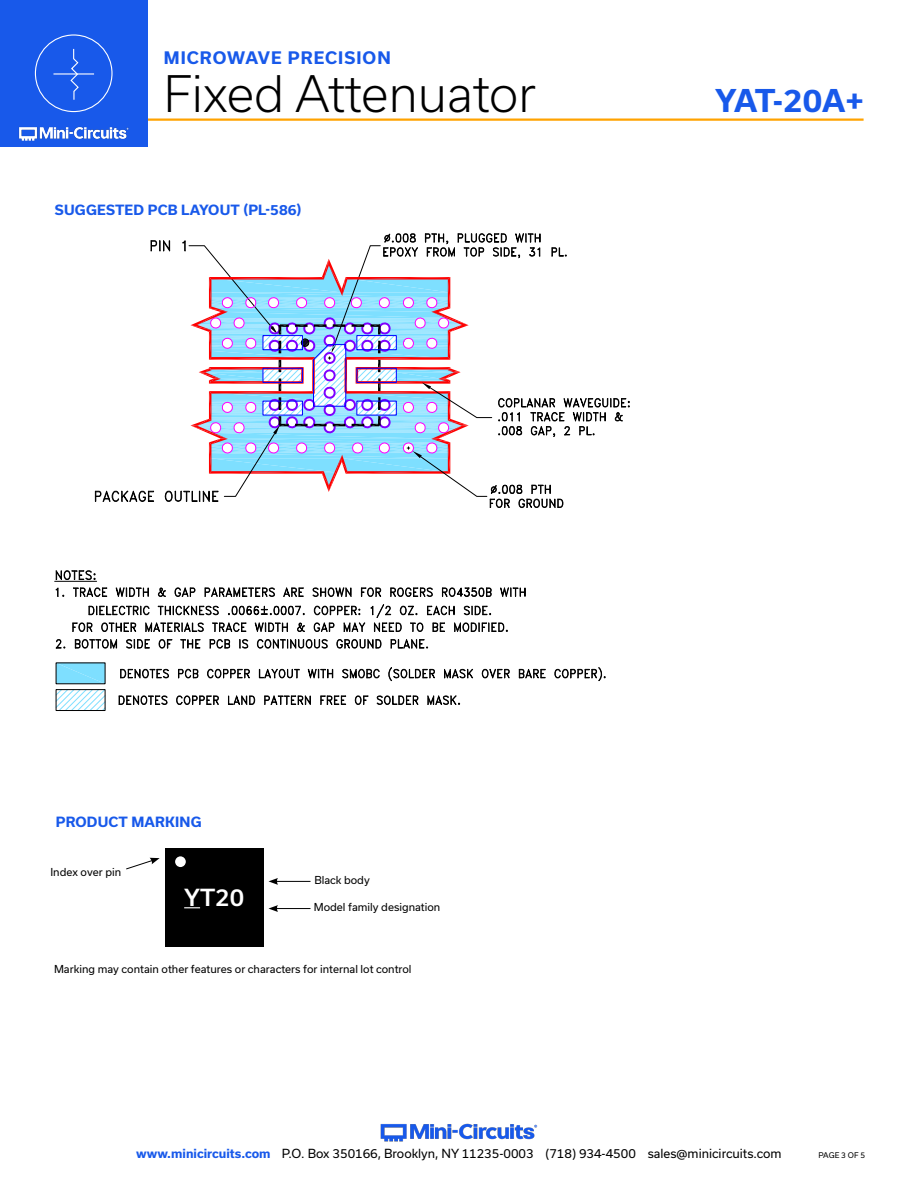
<style>
.page{position:relative;width:918px;height:1188px;background:#fff}
.page>*{position:absolute;margin:0;border:0;box-sizing:border-box;transform-origin:0 0}
.t1{font:300 48px "Usual";color:#000}
.t2{font:700 30px "Usual";letter-spacing:-.045em;color:#1859ea}
.t3{font:500 22.5px "Usual";color:#fff}
.t4{font:700 16.5px "Usual";letter-spacing:.065em;color:#1859ea}
.t5{font:700 13.5px "Usual";letter-spacing:.015em;color:#1859ea}
.t6{font:12px "Usual";color:#000}
.t7{font:10.5px "Usual";color:#000}
.t8{font:7.5px "Usual";color:#000}
.s1{font-weight:700;color:#1859ea}
</style>
<div class="page">
<hr style="left:131px;top:118px;width:733px;height:3px;background:#ffa300">
<div style="left:0;top:0;width:147px;height:147px;background:#1859ea"></div>
<hr style="left:917px;top:0;width:1px;height:147px;background:#1859ea">
<img style="left:18px;top:120px;width:131px;height:25px">
<div style="left:35px;top:34px;width:78px;height:78px;border:1px solid #fff;border-radius:50%"></div>
<hr style="left:53px;top:73px;width:41px;height:2px;background:#fff">
<svg style="left:70px;top:48px;width:10px;height:52px"></svg>
<img style="left:380px;top:1123px;width:158px;height:19px">
<svg style="left:55px;top:663px;width:51px;height:48px"></svg>
<svg style="left:118px;top:695px;width:50px;height:10px"></svg>
<svg style="left:176px;top:695px;width:43px;height:10px"></svg>
<svg style="left:228px;top:695px;width:28px;height:10px"></svg>
<svg style="left:264px;top:695px;width:47px;height:10px"></svg>
<svg style="left:320px;top:695px;width:27px;height:10px"></svg>
<svg style="left:355px;top:695px;width:14px;height:10px"></svg>
<svg style="left:376px;top:695px;width:43px;height:10px"></svg>
<svg style="left:427px;top:695px;width:34px;height:10px"></svg>
<div style="left:56px;top:689px;width:50px;height:22px;border:1px solid #000"></div>
<svg style="left:120px;top:668px;width:49px;height:11px"></svg>
<svg style="left:178px;top:668px;width:21px;height:11px"></svg>
<svg style="left:207px;top:668px;width:43px;height:11px"></svg>
<svg style="left:258px;top:668px;width:42px;height:11px"></svg>
<svg style="left:307px;top:668px;width:26px;height:11px"></svg>
<svg style="left:342px;top:668px;width:38px;height:11px"></svg>
<svg style="left:388px;top:667px;width:47px;height:15px"></svg>
<svg style="left:444px;top:668px;width:29px;height:11px"></svg>
<svg style="left:482px;top:668px;width:28px;height:11px"></svg>
<svg style="left:518px;top:668px;width:28px;height:11px"></svg>
<svg style="left:554px;top:667px;width:52px;height:14px"></svg>
<svg style="left:94px;top:233px;width:536px;height:275px"></svg>
<svg style="left:55px;top:570px;width:471px;height:79px"></svg>
<div style="left:165px;top:849px;width:98px;height:98px;background:#000"></div>
<div style="left:174px;top:855px;width:13px;height:13px;background:#fff;border-radius:50%"></div>
<div style="left:173px;top:854px;width:15px;height:15px;border:2px solid #000;border-radius:50%"></div>
<svg style="left:184px;top:907px;width:16px;height:1px"></svg>
<svg style="left:126px;top:858px;width:34px;height:12px"></svg>
<hr style="left:276px;top:881px;width:35px;height:1px;background:#000">
<svg style="left:268px;top:878px;width:10px;height:7px"></svg>
<hr style="left:276px;top:908px;width:35px;height:1px;background:#000">
<svg style="left:268px;top:905px;width:10px;height:7px"></svg>
<h3 class="t4" style="left:164px;top:49px;width:228px">MICROWAVE PRECISION</h3>
<h1 class="t1" style="left:164px;top:66px;width:374px">Fixed Attenuator</h1>
<p class="t5" style="left:55px;top:202px;width:248px">SUGGESTED PCB LAYOUT (PL-586)</p>
<h2 class="t2" style="left:715px;top:83px;width:150px">YAT-20A+</h2>
<p class="t5" style="left:56px;top:814px;width:147px">PRODUCT MARKING</p>
<p class="t7" style="left:50px;top:866px;width:72px">Index over pin</p>
<h3 class="t3" style="left:184px;top:884px;width:62px">YT20</h3>
<p class="t7" style="left:314px;top:874px;width:57px">Black body</p>
<p class="t7" style="left:314px;top:901px;width:128px">Model family designation</p>
<p class="t7" style="left:54px;top:963px;width:359px">Marking may contain other features or characters for internal lot control</p>
<p class="t6" style="left:136px;top:1146px;width:647px"><span class="s1">www.minicircuits.com</span> P.O. Box 350166, Brooklyn, NY 11235-0003 (718) 934-4500 sales@minicircuits.com</p>
<p class="t8" style="left:819px;top:1151px;width:48px">PAGE 3 OF 5</p>
</div>
